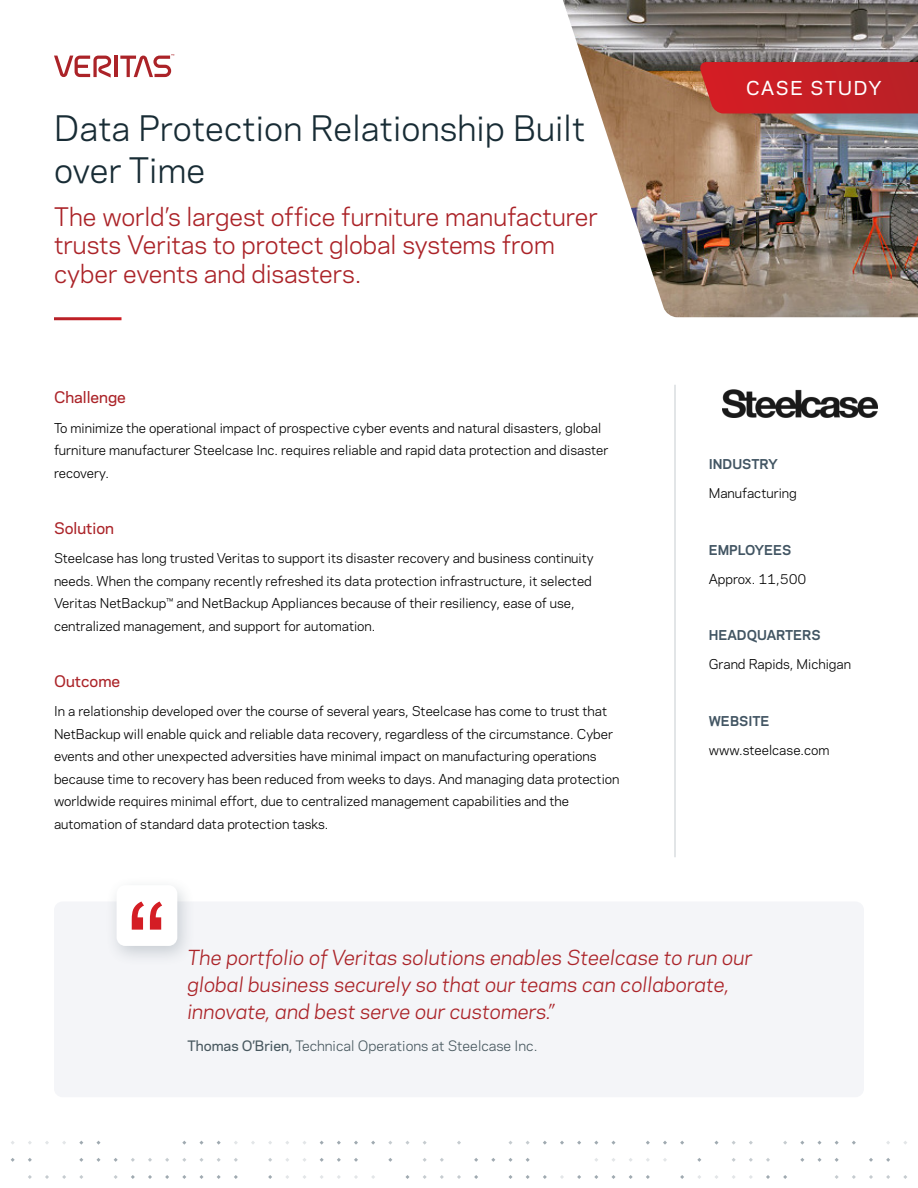
<style>
.page{position:relative;width:918px;height:1188px;background:#fff}
.page>*{position:absolute;margin:0;border:0;box-sizing:border-box;transform-origin:0 0}
.Main_Headline{font:33px/42px "Polaris";letter-spacing:.005em;color:#182c35}
.Red_Subtitle{font:24px/28.8px "Polaris";letter-spacing:-.005em;color:#ab2328}
.Quote_Body{font:italic 19.5px/27px "Polaris";color:#ab2328}
.t1{font:500 18px "Polaris";letter-spacing:.1em;color:#fff}
.Paragraph_Title{font:500 15px "Polaris";color:#ab2328}
.t2{font:13.5px "Polaris";color:#48585f}
.Body_Copy{font:12.75px/22.5px "Polaris";color:#000}
.company_title{font:700 12.75px "Polaris";color:#425563}
.s1{font-weight:500}
</style>
<div class="page">
<svg style="left:783px;top:1175px;width:4px;height:4px"></svg>
<svg style="left:766px;top:1158px;width:4px;height:4px"></svg>
<svg style="left:766px;top:1175px;width:4px;height:4px"></svg>
<svg style="left:749px;top:1158px;width:4px;height:4px"></svg>
<svg style="left:714px;top:1141px;width:5px;height:4px"></svg>
<svg style="left:697px;top:1158px;width:4px;height:4px"></svg>
<svg style="left:680px;top:1141px;width:4px;height:4px"></svg>
<svg style="left:680px;top:1175px;width:4px;height:4px"></svg>
<svg style="left:663px;top:1141px;width:4px;height:4px"></svg>
<svg style="left:646px;top:1141px;width:4px;height:4px"></svg>
<svg style="left:646px;top:1175px;width:4px;height:4px"></svg>
<svg style="left:629px;top:1175px;width:4px;height:4px"></svg>
<svg style="left:611px;top:1141px;width:5px;height:4px"></svg>
<svg style="left:611px;top:1175px;width:5px;height:4px"></svg>
<svg style="left:594px;top:1175px;width:4px;height:4px"></svg>
<svg style="left:577px;top:1141px;width:4px;height:4px"></svg>
<svg style="left:577px;top:1175px;width:4px;height:4px"></svg>
<svg style="left:560px;top:1141px;width:4px;height:4px"></svg>
<svg style="left:560px;top:1175px;width:4px;height:4px"></svg>
<svg style="left:543px;top:1141px;width:4px;height:4px"></svg>
<svg style="left:543px;top:1175px;width:4px;height:4px"></svg>
<svg style="left:526px;top:1158px;width:4px;height:4px"></svg>
<svg style="left:526px;top:1175px;width:4px;height:4px"></svg>
<svg style="left:508px;top:1141px;width:5px;height:4px"></svg>
<svg style="left:508px;top:1158px;width:5px;height:4px"></svg>
<svg style="left:508px;top:1175px;width:5px;height:4px"></svg>
<svg style="left:491px;top:1158px;width:4px;height:4px"></svg>
<svg style="left:474px;top:1158px;width:4px;height:4px"></svg>
<svg style="left:474px;top:1175px;width:4px;height:4px"></svg>
<svg style="left:457px;top:1141px;width:4px;height:4px"></svg>
<svg style="left:457px;top:1175px;width:4px;height:4px"></svg>
<svg style="left:440px;top:1158px;width:4px;height:4px"></svg>
<svg style="left:440px;top:1175px;width:4px;height:4px"></svg>
<svg style="left:423px;top:1175px;width:4px;height:4px"></svg>
<svg style="left:405px;top:1141px;width:5px;height:4px"></svg>
<svg style="left:405px;top:1175px;width:5px;height:4px"></svg>
<svg style="left:388px;top:1158px;width:4px;height:4px"></svg>
<svg style="left:371px;top:1141px;width:4px;height:4px"></svg>
<svg style="left:354px;top:1141px;width:4px;height:4px"></svg>
<svg style="left:354px;top:1158px;width:4px;height:4px"></svg>
<svg style="left:354px;top:1175px;width:4px;height:4px"></svg>
<svg style="left:337px;top:1141px;width:4px;height:4px"></svg>
<svg style="left:337px;top:1158px;width:4px;height:4px"></svg>
<svg style="left:320px;top:1158px;width:4px;height:4px"></svg>
<svg style="left:268px;top:1158px;width:4px;height:4px"></svg>
<svg style="left:268px;top:1175px;width:4px;height:4px"></svg>
<svg style="left:234px;top:1158px;width:4px;height:4px"></svg>
<svg style="left:234px;top:1175px;width:4px;height:4px"></svg>
<svg style="left:217px;top:1175px;width:4px;height:4px"></svg>
<svg style="left:199px;top:1141px;width:5px;height:4px"></svg>
<svg style="left:199px;top:1158px;width:5px;height:4px"></svg>
<svg style="left:199px;top:1175px;width:5px;height:4px"></svg>
<svg style="left:182px;top:1175px;width:4px;height:4px"></svg>
<svg style="left:165px;top:1158px;width:4px;height:4px"></svg>
<svg style="left:165px;top:1175px;width:4px;height:4px"></svg>
<svg style="left:148px;top:1158px;width:4px;height:4px"></svg>
<svg style="left:148px;top:1175px;width:4px;height:4px"></svg>
<svg style="left:131px;top:1158px;width:4px;height:4px"></svg>
<svg style="left:131px;top:1175px;width:4px;height:4px"></svg>
<svg style="left:114px;top:1158px;width:4px;height:4px"></svg>
<svg style="left:114px;top:1175px;width:4px;height:4px"></svg>
<svg style="left:96px;top:1141px;width:5px;height:4px"></svg>
<svg style="left:96px;top:1158px;width:5px;height:4px"></svg>
<svg style="left:79px;top:1158px;width:4px;height:4px"></svg>
<svg style="left:79px;top:1175px;width:4px;height:4px"></svg>
<svg style="left:62px;top:1175px;width:4px;height:4px"></svg>
<svg style="left:45px;top:1175px;width:4px;height:4px"></svg>
<svg style="left:28px;top:1158px;width:4px;height:4px"></svg>
<svg style="left:28px;top:1175px;width:4px;height:4px"></svg>
<svg style="left:11px;top:1158px;width:4px;height:4px"></svg>
<svg style="left:903px;top:1175px;width:4px;height:4px"></svg>
<svg style="left:886px;top:1158px;width:4px;height:4px"></svg>
<svg style="left:886px;top:1175px;width:4px;height:4px"></svg>
<svg style="left:869px;top:1158px;width:4px;height:4px"></svg>
<svg style="left:869px;top:1175px;width:4px;height:4px"></svg>
<svg style="left:852px;top:1141px;width:4px;height:4px"></svg>
<svg style="left:852px;top:1175px;width:4px;height:4px"></svg>
<svg style="left:835px;top:1158px;width:4px;height:4px"></svg>
<svg style="left:835px;top:1175px;width:4px;height:4px"></svg>
<svg style="left:817px;top:1141px;width:5px;height:4px"></svg>
<svg style="left:817px;top:1158px;width:5px;height:4px"></svg>
<svg style="left:800px;top:1158px;width:4px;height:4px"></svg>
<img style="left:563px;top:0;width:355px;height:317px">
<svg style="left:699px;top:62px;width:219px;height:51px"></svg>
<hr style="left:675px;top:385px;width:1px;height:472px;background:#c6ccd0">
<img style="left:722px;top:389px;width:156px;height:29px">
<div style="left:54px;top:902px;width:810px;height:195px;background:#f4f5f8;border-radius:9px"></div>
<div style="left:105px;top:876px;width:91px;height:91px;background:#425563;opacity:.25"></div>
<div style="left:117px;top:885px;width:60px;height:61px;background:#fff;border-radius:9px"></div>
<svg style="left:132px;top:902px;width:30px;height:28px"></svg>
<hr style="left:114px;top:56px;width:4px;height:21px;background:#ab2328">
<svg style="left:54px;top:56px;width:58px;height:22px"></svg>
<svg style="left:120px;top:54px;width:54px;height:23px"></svg>
<p class="Main_Headline" style="left:54px;top:106px;width:533px">Data Protection Relationship Built over Time</p>
<p class="Red_Subtitle" style="left:54px;top:201px;width:546px">The world’s largest office furniture manufacturer trusts Veritas to protect global systems from cyber events and disasters.</p>
<p class="Paragraph_Title" style="left:54px;top:386px;width:74px">Challenge</p>
<p class="Body_Copy" style="left:54px;top:416px;width:556px">To minimize the operational impact of prospective cyber events and natural disasters, global furniture manufacturer Steelcase Inc. requires reliable and rapid data protection and disaster recovery.</p>
<p class="Paragraph_Title" style="left:54px;top:517px;width:62px">Solution</p>
<p class="Body_Copy" style="left:54px;top:546px;width:541px">Steelcase has long trusted Veritas to support its disaster recovery and business continuity needs. When the company recently refreshed its data protection infrastructure, it selected Veritas NetBackup™ and NetBackup Appliances because of their resiliency, ease of use, centralized management, and support for automation.</p>
<p class="Paragraph_Title" style="left:54px;top:670px;width:68px">Outcome</p>
<p class="Body_Copy" style="left:54px;top:699px;width:567px">In a relationship developed over the course of several years, Steelcase has come to trust that NetBackup will enable quick and reliable data recovery, regardless of the circumstance. Cyber events and other unexpected adversities have minimal impact on manufacturing operations because time to recovery has been reduced from weeks to days. And managing data protection worldwide requires minimal effort, due to centralized management capabilities and the automation of standard data protection tasks.</p>
<p class="t1" style="left:746px;top:75px;width:137px">CASE STUDY</p>
<p class="company_title" style="left:709px;top:455px;width:70px">INDUSTRY</p>
<p class="Body_Copy" style="left:709px;top:482px;width:90px">Manufacturing</p>
<p class="company_title" style="left:709px;top:540px;width:84px">EMPLOYEES</p>
<p class="Body_Copy" style="left:709px;top:567px;width:99px">Approx. 11,500</p>
<p class="company_title" style="left:709px;top:626px;width:113px">HEADQUARTERS</p>
<p class="Body_Copy" style="left:709px;top:653px;width:144px">Grand Rapids, Michigan</p>
<p class="company_title" style="left:709px;top:711px;width:62px">WEBSITE</p>
<p class="Body_Copy" style="left:709px;top:738px;width:122px">www.steelcase.com</p>
<p class="Quote_Body" style="left:187px;top:943px;width:566px">The portfolio of Veritas solutions enables Steelcase to run our global business securely so that our teams can collaborate, innovate, and best serve our customers.”</p>
<p class="t2" style="left:187px;top:1035px;width:352px"><span class="s1">Thomas O’Brien,</span> Technical Operations at Steelcase Inc.</p>
</div>
